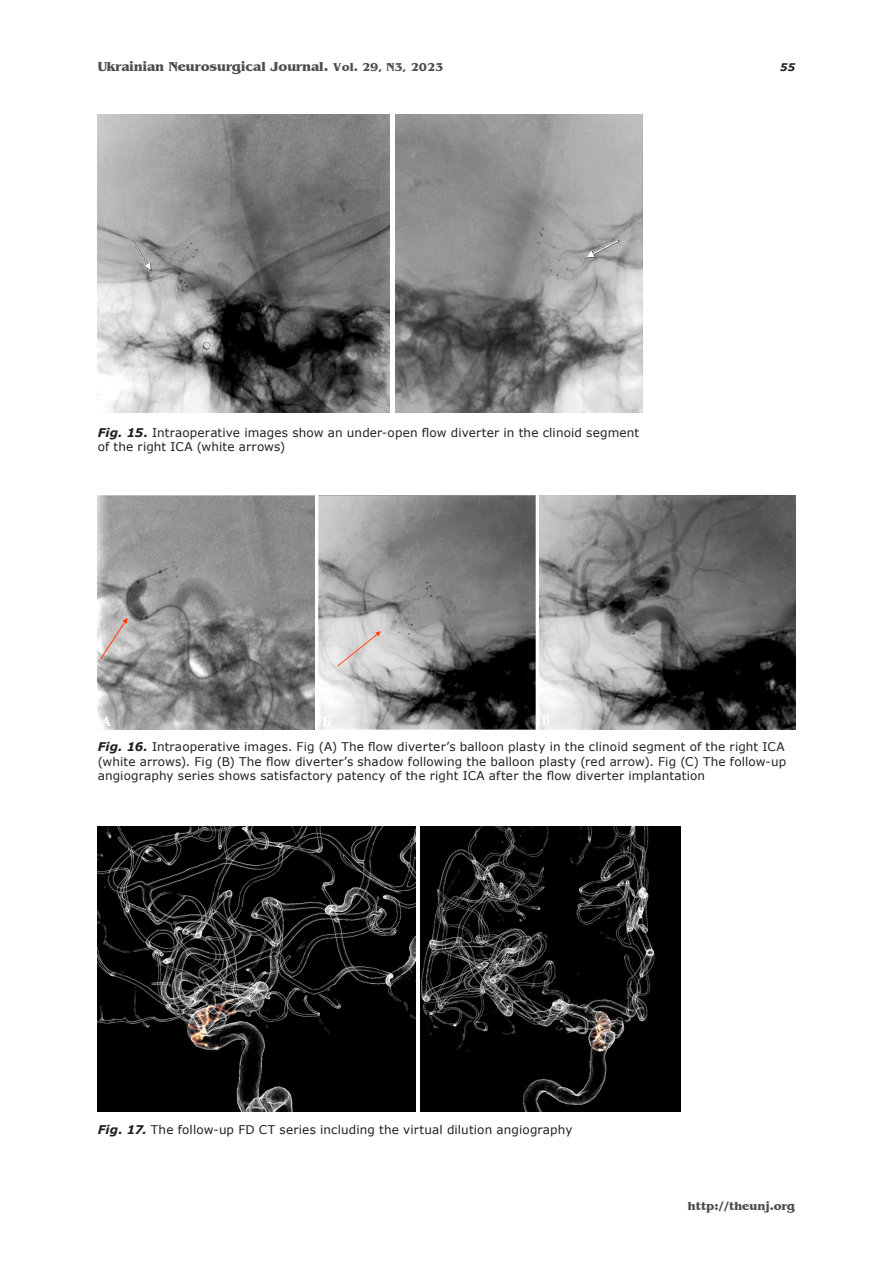
<style>
.page{position:relative;width:893px;height:1276px;background:#fff}
.page>*{position:absolute;margin:0;border:0;box-sizing:border-box;transform-origin:0 0}
.t1{font:700 13.5px "Benguiat";color:#4d4d4d}
._112_Ris_pidpys{font:12px/14.4px "Verdana";letter-spacing:.01em;color:#231f20}
.t2{font:700 12px "Benguiat";color:#4d4d4d}
.t3{font:italic 700 10.5px "Verdana";color:#231f20}
.s1{font-size:12px}
.s2{font-weight:700;font-style:italic}
</style>
<div class="page">
<img style="left:98px;top:115px;width:292px;height:298px">
<img style="left:395px;top:115px;width:247px;height:298px">
<img style="left:98px;top:495px;width:217px;height:234px">
<img style="left:319px;top:495px;width:217px;height:234px">
<img style="left:540px;top:495px;width:255px;height:234px">
<img style="left:98px;top:826px;width:318px;height:285px">
<img style="left:421px;top:826px;width:260px;height:285px">
<p class="t1" style="left:98px;top:59px;width:347px">Ukrainian Neurosurgical Journal. <span class="s1">Vol. 29, N3, 2023</span></p>
<p class="t3" style="left:780px;top:59px;width:17px">55</p>
<p class="_112_Ris_pidpys" style="left:98px;top:425px;width:543px"><span class="s2">Fig. 15.</span> Intraoperative images show an under-open flow diverter in the clinoid segment of the right ICA (white arrows)</p>
<p class="_112_Ris_pidpys" style="left:98px;top:739px;width:690px"><span class="s2">Fig. 16.</span> Intraoperative images. Fig (A) The flow diverter’s balloon plasty in the clinoid segment of the right ICA (white arrows). Fig (B) The flow diverter’s shadow following the balloon plasty (red arrow). Fig (C) The follow-up angiography series shows satisfactory patency of the right ICA after the flow diverter implantation</p>
<p class="_112_Ris_pidpys" style="left:98px;top:1122px;width:476px"><span class="s2">Fig. 17.</span> The follow-up FD CT series including the virtual dilution angiography</p>
<p class="t2" style="left:688px;top:1199px;width:109px">http://theunj.org</p>
</div>
